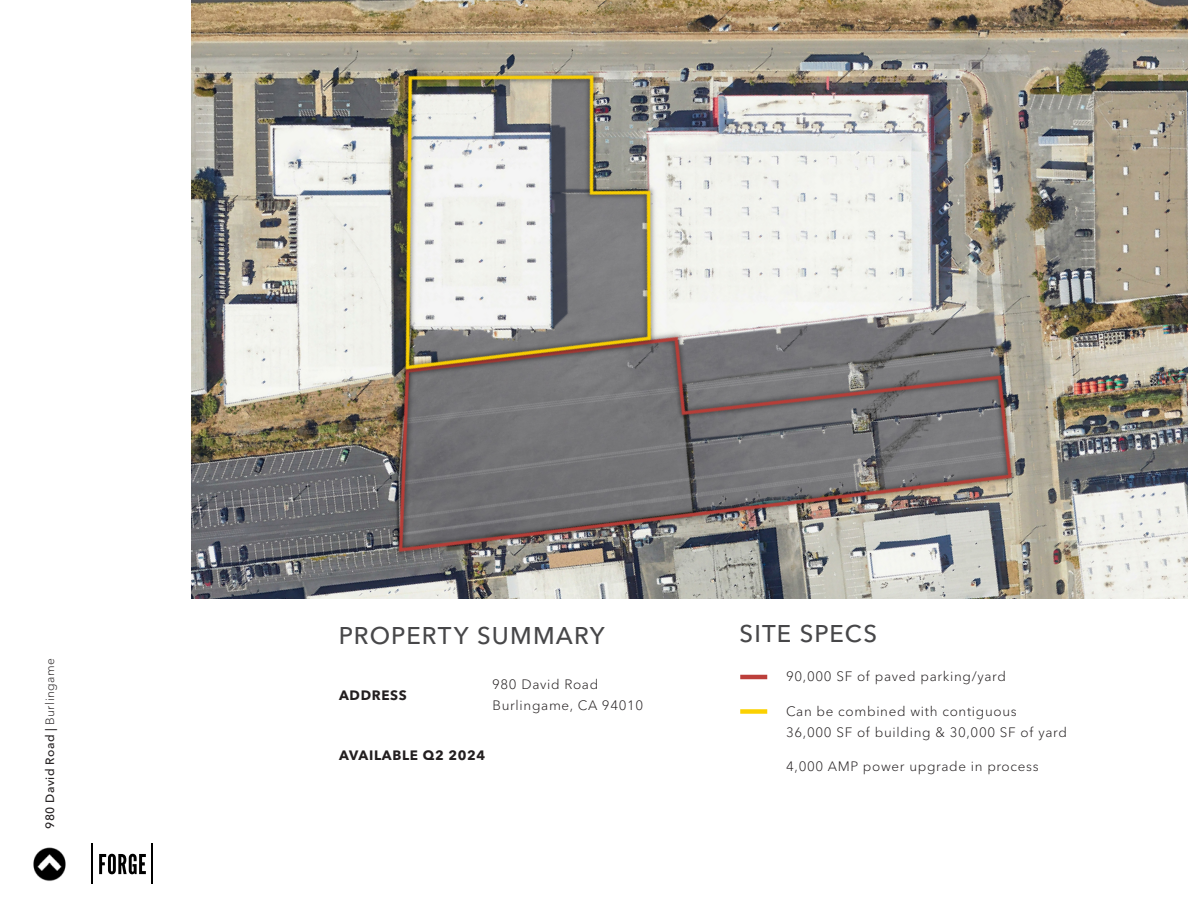
<style>
.page{position:relative;width:1188px;height:918px;background:#fff}
.page>*{position:absolute;margin:0;border:0;box-sizing:border-box;transform-origin:0 0}
.t1{font:500 24px "Avenir Next LT Pro";letter-spacing:.05em;color:#474749}
.Bullet_List{font:300 13.5px/21px "Avenir Next LT Pro";letter-spacing:.05em;color:#231f20}
.t2{font:700 13.5px "Avenir Next LT Pro";letter-spacing:.05em;color:#231f20}
.t3{font:500 12px "Avenir Next LT Pro";letter-spacing:.04em;color:#231f20}
.s1{font-weight:300}
</style>
<div class="page">
<img style="left:33px;top:847px;width:33px;height:34px">
<svg style="left:99px;top:854px;width:47px;height:20px"></svg>
<hr style="left:92px;top:844px;width:1px;height:40px;background:#000">
<hr style="left:152px;top:844px;width:1px;height:40px;background:#000">
<img style="left:191px;top:0;width:997px;height:598px">
<hr style="left:740px;top:675px;width:27px;height:4px;background:#bc3f3b">
<div style="left:740px;top:709px;width:27px;height:5px;background:#fbd101"></div>
<p class="t3" style="left:43px;top:829px;width:172px;rotate:-90deg">980 David Road | <span class="s1">Burlingame</span></p>
<p class="t1" style="left:339px;top:622px;width:268px">PROPERTY SUMMARY</p>
<p class="t2" style="left:339px;top:687px;width:69px">ADDRESS</p>
<p class="Bullet_List" style="left:492px;top:674px;width:153px">980 David Road<br>Burlingame, CA 94010</p>
<p class="t2" style="left:339px;top:747px;width:148px">AVAILABLE Q2 2024</p>
<p class="t1" style="left:740px;top:619px;width:139px">SITE SPECS</p>
<p class="Bullet_List" style="left:786px;top:666px;width:221px">90,000 SF of paved parking/yard</p>
<p class="Bullet_List" style="left:786px;top:700px;width:282px">Can be combined with contiguous<br>36,000 SF of building &amp; 30,000 SF of yard</p>
<p class="Bullet_List" style="left:786px;top:756px;width:254px">4,000 AMP power upgrade in process</p>
</div>
